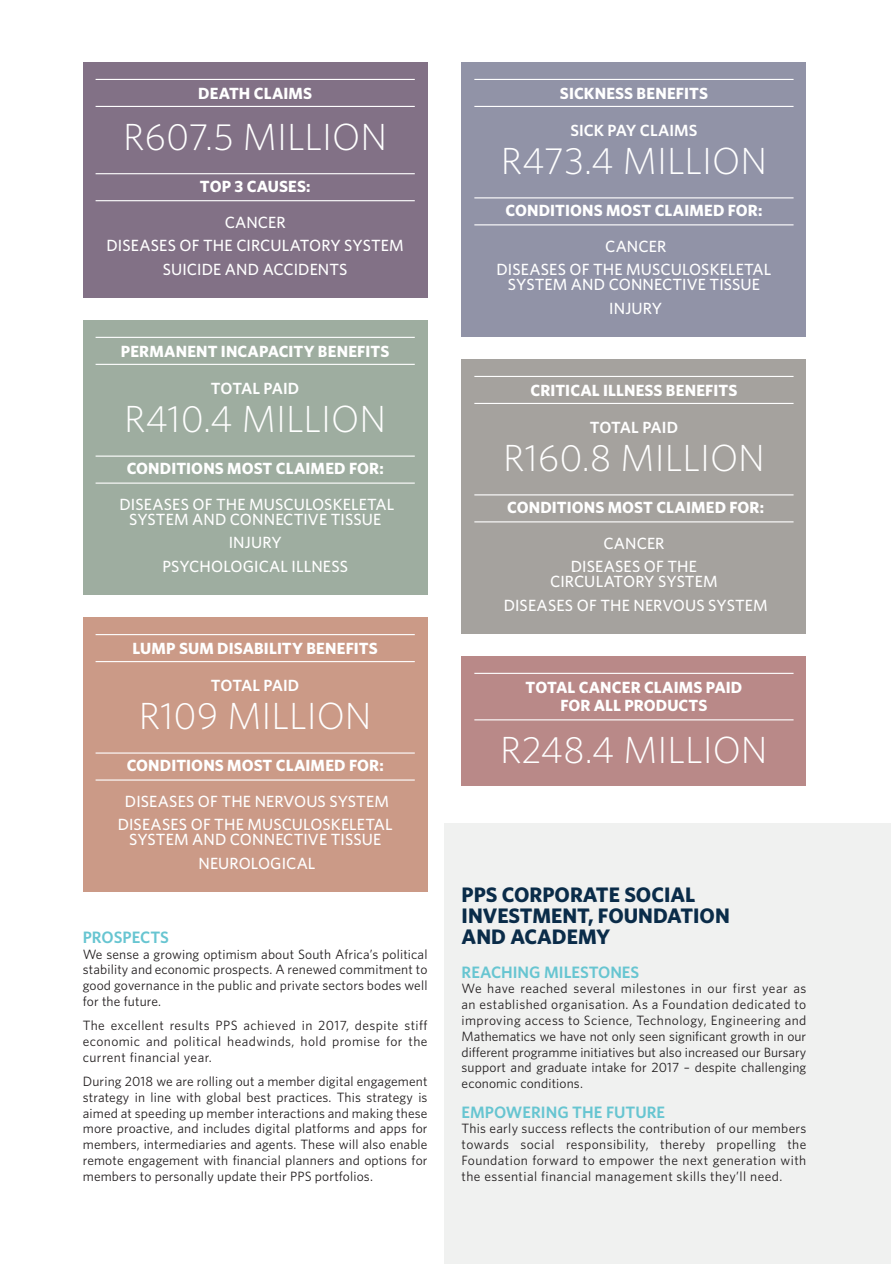
<style>
.page{position:relative;width:891px;height:1264px;background:#fff}
.page>*{position:absolute;margin:0;border:0;box-sizing:border-box;transform-origin:0 0}
.t1{font:300 37.8px "Whitney";color:#fff}
.t2{font:700 21px/21px "Whitney";color:#0a2c49}
.t3{font:600 16.5px "Whitney";color:#67c5d1}
.t4{font:500 16.2px/15px "Whitney";letter-spacing:.005em;color:#fff;text-align:center}
.t5{font:700 16.2px/18.9px "Whitney";letter-spacing:.01em;color:#fff;text-align:center}
.t6{font:600 16.2px "Whitney";color:#fff}
.t7{font:13.5px/15.8px "Whitney";letter-spacing:.01em;color:#231f20;text-align:justify}
</style>
<div class="page">
<div style="left:444px;top:823px;width:446px;height:440px;background:#edeeed"></div>
<div style="left:461px;top:656px;width:345px;height:129px;background:#b98988"></div>
<hr style="left:474px;top:672px;width:319px;height:2px;background:#fff">
<hr style="left:474px;top:719px;width:319px;height:1px;background:#fff">
<div style="left:83px;top:63px;width:344px;height:235px;background:#827186"></div>
<hr style="left:95px;top:79px;width:319px;height:1px;background:#fff">
<hr style="left:95px;top:173px;width:319px;height:1px;background:#fff">
<hr style="left:95px;top:106px;width:319px;height:1px;background:#fff">
<hr style="left:95px;top:200px;width:319px;height:1px;background:#fff">
<div style="left:461px;top:63px;width:345px;height:274px;background:#9193a7"></div>
<hr style="left:474px;top:197px;width:319px;height:1px;background:#fff">
<hr style="left:474px;top:79px;width:319px;height:1px;background:#fff">
<hr style="left:474px;top:224px;width:319px;height:1px;background:#fff">
<hr style="left:474px;top:106px;width:319px;height:1px;background:#fff">
<div style="left:461px;top:359px;width:345px;height:274px;background:#a5a29e"></div>
<hr style="left:474px;top:494px;width:319px;height:1px;background:#fff">
<hr style="left:474px;top:521px;width:319px;height:1px;background:#fff">
<hr style="left:474px;top:376px;width:319px;height:1px;background:#fff">
<hr style="left:474px;top:403px;width:319px;height:1px;background:#fff">
<div style="left:83px;top:617px;width:344px;height:274px;background:#cb9a87"></div>
<hr style="left:95px;top:752px;width:319px;height:1px;background:#fff">
<hr style="left:95px;top:779px;width:319px;height:1px;background:#fff">
<hr style="left:95px;top:634px;width:319px;height:1px;background:#fff">
<hr style="left:95px;top:661px;width:319px;height:1px;background:#fff">
<div style="left:83px;top:321px;width:344px;height:274px;background:#9eada0"></div>
<hr style="left:95px;top:337px;width:319px;height:1px;background:#fff">
<hr style="left:95px;top:364px;width:319px;height:1px;background:#fff">
<hr style="left:95px;top:455px;width:319px;height:1px;background:#fff">
<hr style="left:95px;top:482px;width:319px;height:1px;background:#fff">
<p class="t5" style="left:198px;top:83px;width:115px">DEATH CLAIMS</p>
<p class="t1" style="left:123px;top:111px;width:265px">R607.5 MILLION</p>
<p class="t5" style="left:200px;top:177px;width:112px">TOP 3 CAUSES:</p>
<p class="t4" style="left:224px;top:214px;width:62px">CANCER</p>
<p class="t4" style="left:106px;top:238px;width:299px">DISEASES OF THE CIRCULATORY SYSTEM</p>
<p class="t4" style="left:163px;top:261px;width:186px">SUICIDE AND ACCIDENTS</p>
<p class="t5" style="left:121px;top:341px;width:270px">PERMANENT INCAPACITY BENEFITS</p>
<p class="t6" style="left:211px;top:378px;width:90px">TOTAL PAID</p>
<p class="t1" style="left:124px;top:393px;width:263px">R410.4 MILLION</p>
<p class="t5" style="left:127px;top:459px;width:258px">CONDITIONS MOST CLAIMED FOR:</p>
<p class="t4" style="left:119px;top:496px;width:276px">DISEASES OF THE MUSCULOSKELETAL<br>SYSTEM AND CONNECTIVE TISSUE</p>
<p class="t4" style="left:229px;top:535px;width:54px">INJURY</p>
<p class="t4" style="left:162px;top:558px;width:187px">PSYCHOLOGICAL ILLNESS</p>
<p class="t5" style="left:132px;top:638px;width:246px">LUMP SUM DISABILITY BENEFITS</p>
<p class="t6" style="left:211px;top:675px;width:90px">TOTAL PAID</p>
<p class="t1" style="left:139px;top:690px;width:234px">R109 MILLION</p>
<p class="t5" style="left:127px;top:756px;width:258px">CONDITIONS MOST CLAIMED FOR:</p>
<p class="t4" style="left:125px;top:793px;width:265px">DISEASES OF THE NERVOUS SYSTEM</p>
<p class="t4" style="left:118px;top:817px;width:276px">DISEASES OF THE MUSCULOSKELETAL<br>SYSTEM AND CONNECTIVE TISSUE</p>
<p class="t4" style="left:198px;top:855px;width:118px">NEUROLOGICAL</p>
<p class="t5" style="left:559px;top:83px;width:149px">SICKNESS BENEFITS</p>
<p class="t6" style="left:570px;top:120px;width:129px">SICK PAY CLAIMS</p>
<p class="t1" style="left:500px;top:135px;width:267px">R473.4 MILLION</p>
<p class="t5" style="left:505px;top:201px;width:258px">CONDITIONS MOST CLAIMED FOR:</p>
<p class="t4" style="left:605px;top:238px;width:62px">CANCER</p>
<p class="t4" style="left:496px;top:262px;width:276px">DISEASES OF THE MUSCULOSKELETAL<br>SYSTEM AND CONNECTIVE TISSUE</p>
<p class="t4" style="left:609px;top:300px;width:54px">INJURY</p>
<p class="t5" style="left:530px;top:380px;width:208px">CRITICAL ILLNESS BENEFITS</p>
<p class="t6" style="left:589px;top:417px;width:90px">TOTAL PAID</p>
<p class="t1" style="left:503px;top:432px;width:263px">R160.8 MILLION</p>
<p class="t5" style="left:507px;top:498px;width:258px">CONDITIONS MOST CLAIMED FOR:</p>
<p class="t4" style="left:603px;top:535px;width:62px">CANCER</p>
<p class="t4" style="left:550px;top:559px;width:169px">DISEASES OF THE<br>CIRCULATORY SYSTEM</p>
<p class="t4" style="left:503px;top:597px;width:265px">DISEASES OF THE NERVOUS SYSTEM</p>
<p class="t5" style="left:525px;top:677px;width:218px">TOTAL CANCER CLAIMS PAID<br>FOR ALL PRODUCTS</p>
<p class="t1" style="left:500px;top:724px;width:269px">R248.4 MILLION</p>
<p class="t2" style="left:461px;top:883px;width:269px">PPS CORPORATE SOCIAL<br>INVESTMENT, FOUNDATION</p>
<p class="t3" style="left:83px;top:926px;width:88px">PROSPECTS</p>
<p class="t2" style="left:461px;top:925px;width:150px">AND ACADEMY</p>
<p class="t7" style="left:83px;top:945px;width:346px">We sense a growing optimism about South Africa’s political stability and economic prospects. A renewed commitment to good governance in the public and private sectors bodes well for the future.</p>
<p class="t7" style="left:83px;top:1017px;width:346px">The excellent results PPS achieved in 2017, despite stiff economic and political headwinds, hold promise for the current financial year.</p>
<p class="t7" style="left:83px;top:1072px;width:346px">During 2018 we are rolling out a member digital engagement strategy in line with global best practices. This strategy is aimed at speeding up member interactions and making these more proactive, and includes digital platforms and apps for members, intermediaries and agents. These will also enable remote engagement with financial planners and options for members to personally update their PPS portfolios.</p>
<p class="t3" style="left:461px;top:960px;width:179px">REACHING MILESTONES</p>
<p class="t7" style="left:461px;top:980px;width:346px">We have reached several milestones in our first year as an established organisation. As a Foundation dedicated to improving access to Science, Technology, Engineering and Mathematics we have not only seen significant growth in our different programme initiatives but also increased our Bursary support and graduate intake for 2017 – despite challenging economic conditions.</p>
<p class="t3" style="left:461px;top:1100px;width:205px">EMPOWERING THE FUTURE</p>
<p class="t7" style="left:461px;top:1120px;width:346px">This early success reflects the contribution of our members towards social responsibility, thereby propelling the Foundation forward to empower the next generation with the essential financial management skills they’ll need.</p>
</div>
